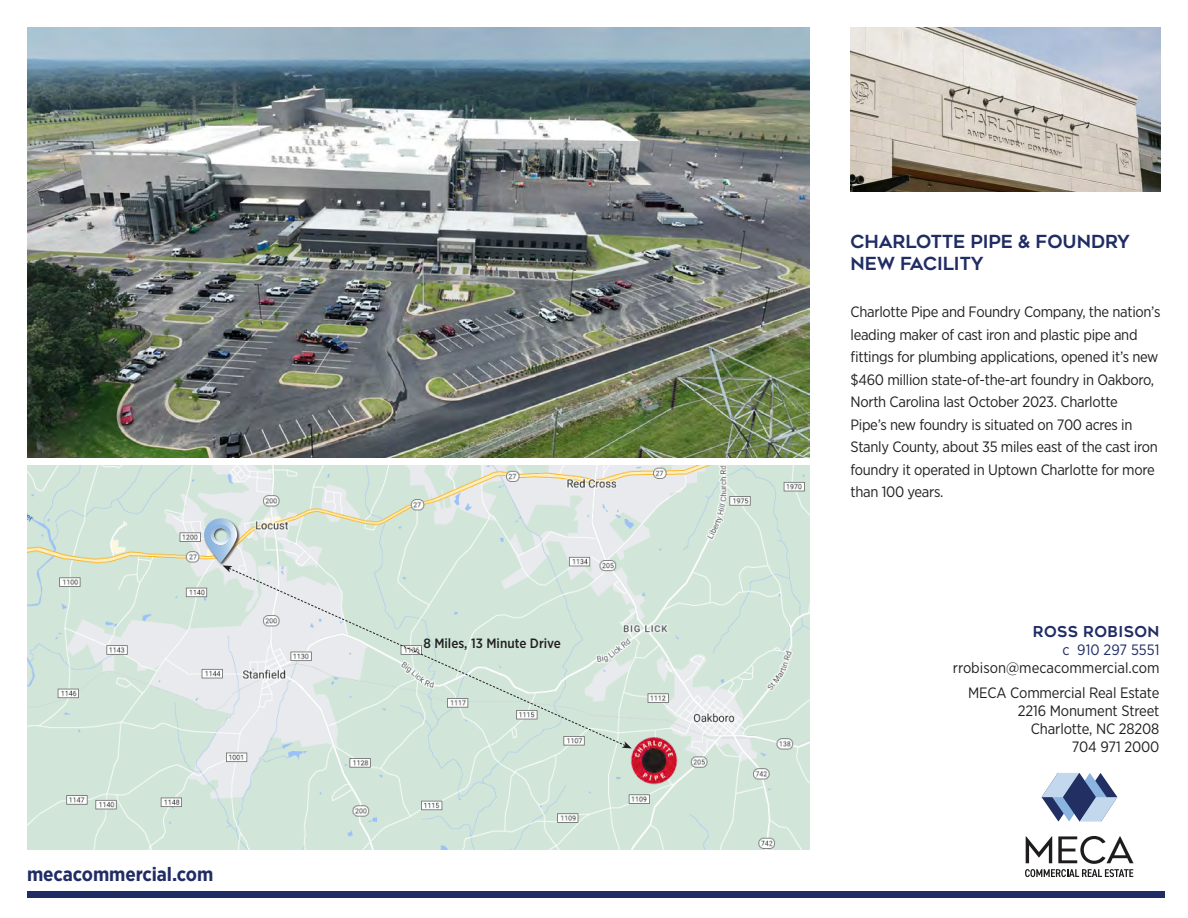
<style>
.page{position:relative;width:1188px;height:918px;background:#fff}
.page>*{position:absolute;margin:0;border:0;box-sizing:border-box;transform-origin:0 0}
.t1{font:700 19.5px "Gotham Narrow";letter-spacing:-.005em;color:#202c64}
.t2{font:700 18px/22.5px "Geometos Neue";color:#202c64}
.t3{font:15px/22.5px "Gotham Narrow";letter-spacing:-.02em;color:#231f20}
.t4{font:15px "Gotham Narrow";color:#231f20}
.t5{font:700 15px "Geometos Neue";letter-spacing:.03em;color:#202c64}
.t6{font:15px "Gotham Narrow";color:#202c64}
.t7{font:500 13.5px "Gotham Narrow";color:#231f20}
</style>
<div class="page">
<svg style="left:1042px;top:773px;width:75px;height:49px"></svg>
<svg style="left:1025px;top:836px;width:109px;height:41px"></svg>
<div style="left:27px;top:891px;width:1137px;height:7px;background:#202c64"></div>
<img style="left:27px;top:465px;width:783px;height:385px">
<div style="left:204px;top:518px;width:36px;height:48px;background:#231f20;opacity:.75"></div>
<img style="left:630px;top:737px;width:48px;height:48px;border-radius:24px">
<svg style="left:228px;top:567px;width:398px;height:180px;background:#d7e5de"></svg>
<svg style="left:204px;top:518px;width:33px;height:54px;background:#bbcbd6"></svg>
<svg style="left:622px;top:741px;width:10px;height:7px"></svg>
<img style="left:27px;top:27px;width:783px;height:431px">
<img style="left:850px;top:27px;width:311px;height:165px">
<p class="t1" style="left:27px;top:861px;width:188px">mecacommercial.com</p>
<p class="t7" style="left:423px;top:635px;width:139px">8 Miles, 13 Minute Drive</p>
<p class="t2" style="left:850px;top:230px;width:281px">CHARLOTTE PIPE &amp; FOUNDRY<br>NEW FACILITY</p>
<p class="t3" style="left:850px;top:300px;width:311px">Charlotte Pipe and Foundry Company, the nation’s leading maker of cast iron and plastic pipe and fittings for plumbing applications, opened it’s new $460 million state-of-the-art foundry in Oakboro, North Carolina last October 2023. Charlotte<br>Pipe’s new foundry is situated on 700 acres in Stanly County, about 35 miles east of the cast iron foundry it operated in Uptown Charlotte for more than 100 years.</p>
<p class="t5" style="left:1033px;top:623px;width:128px">ROSS ROBISON</p>
<p class="t6" style="left:1062px;top:641px;width:99px">c 910 297 5551</p>
<p class="t4" style="left:953px;top:659px;width:208px">rrobison@mecacommercial.com</p>
<p class="t3" style="left:968px;top:681px;width:193px">MECA Commercial Real Estate</p>
<p class="t3" style="left:1018px;top:699px;width:143px">2216 Monument Street</p>
<p class="t3" style="left:1031px;top:717px;width:130px">Charlotte, NC 28208</p>
<p class="t3" style="left:1072px;top:735px;width:89px">704 971 2000</p>
</div>
